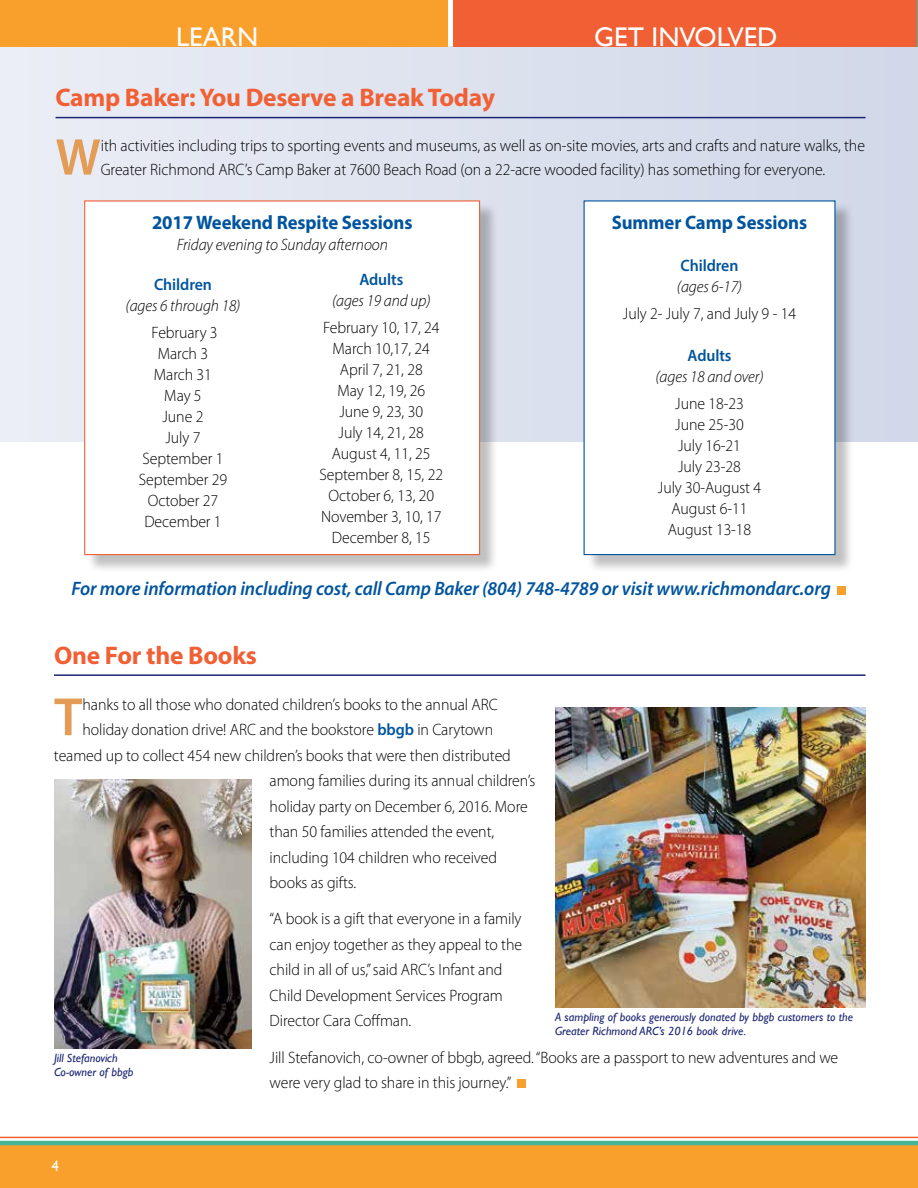
<style>
.page{position:relative;width:918px;height:1188px;background:#fff}
.page>*{position:absolute;margin:0;border:0;box-sizing:border-box;transform-origin:0 0}
.t1{font:600 54.3px "Myriad Pro";color:#e39c56}
.t2{font:600 52.05px "Myriad Pro";color:#e39c56}
.t3{font:27px "Gill Sans";color:#fff}
.t4{font:700 25.5px "Myriad Pro";letter-spacing:-.01em;color:#f16035}
.t5{font:italic 600 19.5px "Myriad Pro";letter-spacing:-.005em;color:#00549e;scale:.96 1}
.t6{font:700 19.5px "Myriad Pro";letter-spacing:-.005em;color:#00549e;scale:.96 1}
.t7{font:300 16.5px/21px "Myriad Pro";letter-spacing:-.005em;color:#000;scale:.96 1}
.t8{font:italic 300 16.5px "Myriad Pro";letter-spacing:-.005em;color:#000;scale:.96 1}
.t9{font:600 16.5px "Myriad Pro";letter-spacing:-.005em;color:#00549e;scale:.96 1}
.t10{font:15px "Gill Sans";color:#fff}
.t11{font:italic 12px/13.5px "Gill Sans";color:#1c2674}
.s1{font-weight:600;color:#00549e}
</style>
<div class="page">
<div style="left:0;top:46px;width:918px;height:396px;background:linear-gradient(to right,#eaedf4,#cfd6e8)"></div>
<div style="left:586px;top:203px;width:268px;height:371px;background:#000;opacity:.25"></div>
<div style="left:584px;top:200px;width:252px;height:355px;background:#fff"></div>
<div style="left:86px;top:203px;width:413px;height:371px;background:#000;opacity:.25"></div>
<div style="left:84px;top:200px;width:396px;height:355px;background:#fff;border:1px solid #f16035"></div>
<div style="left:0;top:1145px;width:918px;height:43px;background:#f99f2c"></div>
<hr style="left:0;top:1141px;width:918px;height:4px;background:#45b697">
<hr style="left:0;top:1137px;width:918px;height:1px;background:#f16035">
<div style="left:0;top:0;width:448px;height:46px;background:#f99f2c"></div>
<div style="left:454px;top:0;width:464px;height:46px;background:#f16035"></div>
<hr style="left:56px;top:117px;width:810px;height:1px;background:#1c2674">
<hr style="left:54px;top:674px;width:812px;height:2px;background:#1c2674">
<div style="left:517px;top:1079px;width:9px;height:9px;background:#f99f2c"></div>
<img style="left:54px;top:779px;width:198px;height:269px">
<div style="left:837px;top:586px;width:9px;height:9px;background:#f99f2c"></div>
<img style="left:555px;top:707px;width:311px;height:300px">
<hr style="left:917px;top:0;width:1px;height:46px;background:#45b697">
<h3 class="t3" style="left:176px;top:21px;width:84px">LEARN</h3>
<h3 class="t3" style="left:594px;top:21px;width:185px">GET INVOLVED</h3>
<h3 class="t4" style="left:56px;top:81px;width:441px">Camp Baker: You Deserve a Break Today</h3>
<h2 class="t2" style="left:56px;top:124px;width:47px">W</h2>
<p class="t7" style="left:101px;top:133px;width:798px;line-height:24px">ith activities including trips to sporting events and museums, as well as on-site movies, arts and crafts and nature walks, the<br>Greater Richmond ARC’s Camp Baker at 7600 Beach Road (on a 22-acre wooded facility) has something for everyone.</p>
<p class="t6" style="left:152px;top:210px;width:273px">2017 Weekend Respite Sessions</p>
<p class="t8" style="left:177px;top:236px;width:222px">Friday evening to Sunday afternoon</p>
<p class="t6" style="left:612px;top:210px;width:205px">Summer Camp Sessions</p>
<p class="t9" style="left:681px;top:255px;width:62px">Children</p>
<p class="t8" style="left:677px;top:278px;width:69px">(ages 6-17)</p>
<p class="t7" style="left:623px;top:303px;width:182px">July 2- July 7, and July 9 - 14</p>
<p class="t9" style="left:688px;top:345px;width:47px">Adults</p>
<p class="t8" style="left:655px;top:368px;width:114px">(ages 18 and over)</p>
<p class="t7" style="left:658px;top:393px;width:109px;text-align:center">June 18-23<br>June 25-30<br>July 16-21<br>July 23-28<br>July 30-August 4<br>August 6-11<br>August 13-18</p>
<p class="t9" style="left:359px;top:269px;width:47px">Adults</p>
<p class="t8" style="left:332px;top:292px;width:104px">(ages 19 and up)</p>
<p class="t7" style="left:320px;top:317px;width:130px;text-align:center">February 10, 17, 24<br>March 10,17, 24<br>April 7, 21, 28<br>May 12, 19, 26<br>June 9, 23, 30<br>July 14, 21, 28<br>August 4, 11, 25<br>September 8, 15, 22<br>October 6, 13, 20<br>November 3, 10, 17<br>December 8, 15</p>
<p class="t5" style="left:72px;top:576px;width:792px">For more information including cost, call Camp Baker (804) 748-4789 or visit www.richmondarc.org</p>
<p class="t9" style="left:154px;top:274px;width:62px">Children</p>
<p class="t8" style="left:126px;top:297px;width:121px">(ages 6 through 18)</p>
<p class="t7" style="left:139px;top:322px;width:94px;text-align:center">February 3<br>March 3<br>March 31<br>May 5<br>June 2<br>July 7<br>September 1<br>September 29<br>October 27<br>December 1</p>
<h3 class="t4" style="left:54px;top:639px;width:205px">One For the Books</h3>
<h1 class="t1" style="left:54px;top:682px;width:30px">T</h1>
<p class="t7" style="left:83px;top:694px;width:434px">hanks to all those who donated children’s books to the annual ARC</p>
<p class="t7" style="left:83px;top:719px;width:429px">holiday donation drive! ARC and the bookstore <span class="s1">bbgb</span> in Carytown</p>
<p class="t7" style="left:54px;top:745px;width:477px">teamed up to collect 454 new children’s books that were then distributed</p>
<p class="t7" style="left:270px;top:770px;width:278px">among families during its annual children’s</p>
<p class="t7" style="left:270px;top:796px;width:270px">holiday party on December 6, 2016. More</p>
<p class="t7" style="left:270px;top:821px;width:236px">than 50 families attended the event,</p>
<p class="t7" style="left:270px;top:846px;width:238px">including 104 children who received</p>
<p class="t7" style="left:270px;top:872px;width:92px">books as gifts.</p>
<p class="t7" style="left:270px;top:906px;width:265px;line-height:25.5px">“A book is a gift that everyone in a family can enjoy together as they appeal to the child in all of us,” said ARC’s Infant and Child Development Services Program Director Cara Coffman.</p>
<p class="t7" style="left:270px;top:1044px;width:594px;line-height:25.5px">Jill Stefanovich, co-owner of bbgb, agreed. “Books are a passport to new adventures and we were very glad to share in this journey.”</p>
<p class="t11" style="left:555px;top:1011px;width:300px">A sampling of books generously donated by bbgb customers to the<br>Greater Richmond ARC’s 2016 book drive.</p>
<p class="t11" style="left:54px;top:1051px;width:81px">Jill Stefanovich<br>Co-owner of bbgb</p>
<p class="t10" style="left:52px;top:1157px;width:9px">4</p>
</div>
